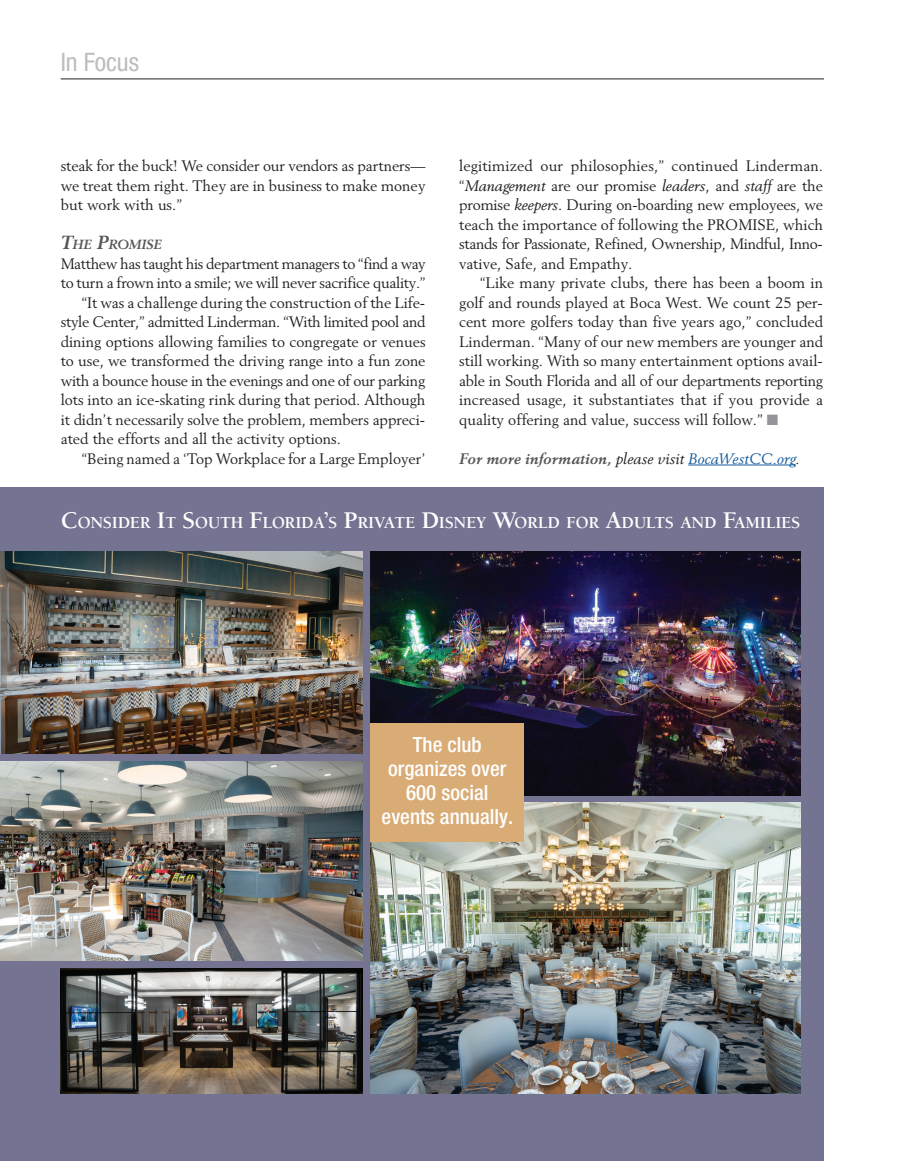
<style>
.page{position:relative;width:905px;height:1161px;background:#fff}
.page>*{position:absolute;margin:0;border:0;box-sizing:border-box;transform-origin:0 0}
.t1{font:condensed 25.5px "Helvetica Neue LT Std";color:#bcbdc0}
.t2{font:21px/24px "Helvetica Neue LT Std Med Cn Regular";color:#fff;text-align:center}
.t3{font:700 17.25px "Berkeley";letter-spacing:-.015em;color:#fff}
.t4{font:15px/19.5px "Berling";color:#231f20;text-align:justify}
.t5{font:15px/19.5px "Berling";letter-spacing:-.02em;color:#231f20}
.t6{font:italic 700 15px "Berling";letter-spacing:.015em;color:#57585a}
.t7{font:italic 700 13.2px "Berling";color:#57585a}
.s1{font-size:18.75px}
.s2{font-style:italic}
.s3{color:#939598}
.s4{font-weight:400;color:#231f20}
.s5{font-weight:400;color:#175d9e}
.s6{font-size:24.6px}
</style>
<div class="page">
<div style="left:0;top:488px;width:824px;height:673px;background:#747392"></div>
<hr style="left:61px;top:79px;width:763px;height:1px;background:#231f20">
<img style="left:370px;top:552px;width:430px;height:243px">
<hr style="left:688px;top:465px;width:107px;height:1px;background:#175d9e">
<img style="left:370px;top:803px;width:430px;height:291px">
<img style="left:61px;top:968px;width:301px;height:126px">
<img style="left:0;top:762px;width:362px;height:199px">
<img style="left:0;top:552px;width:362px;height:202px">
<div style="left:370px;top:723px;width:154px;height:119px;background:#d9ab75"></div>
<p class="t1" style="left:61px;top:47px;width:80px">In Focus</p>
<p class="t4" style="left:61px;top:156px;width:366px">steak for the buck! We consider our vendors as partners— we treat them right. They are in business to make money but work with us.”</p>
<p class="t7" style="left:61px;top:236px;width:102px"><span class="s1">T</span>HE <span class="s1">P</span>ROMISE</p>
<p class="t5" style="left:61px;top:253px;width:366px">Matthew has taught his department managers to “find a way to turn a frown into a smile; we will never sacrifice quality.”</p>
<p class="t4" style="left:61px;top:292px;width:366px;text-indent:21px">“It was a challenge during the construction of the Life&shy;style Center,” admitted Linderman. “With limited pool and dining options allowing families to congregate or venues to use, we transformed the driving range into a fun zone with a bounce house in the evenings and one of our parking lots into an ice-skating rink during that period. Although it didn’t necessarily solve the problem, members appreci&shy;ated the efforts and all the activity options.</p>
<p class="t4" style="left:82px;top:448px;width:345px">“Being named a ‘Top Workplace for a Large Employer’</p>
<p class="t4" style="left:459px;top:156px;width:365px">legitimized our philosophies,” continued Linderman. “<span class="s2">Management</span> are our promise <span class="s2">leaders</span>, and <span class="s2">staff</span> are the promise <span class="s2">keepers</span>. During on-boarding new employees, we teach the importance of following the PROMISE, which stands for Passionate, Refined, Ownership, Mindful, Inno&shy;vative, Safe, and Empathy.</p>
<p class="t4" style="left:459px;top:273px;width:365px;text-indent:21px">“Like many private clubs, there has been a boom in golf and rounds played at Boca West. We count 25 per&shy;cent more golfers today than five years ago,” concluded Linderman. “Many of our new members are younger and still working. With so many entertainment options avail&shy;able in South Florida and all of our departments reporting increased usage, it substantiates that if you provide a quality offering and value, success will follow.” <span class="s3">■</span></p>
<p class="t6" style="left:459px;top:449px;width:342px">For more information, <span class="s4">please visit</span> <span class="s5">BocaWestCC.org</span><span class="s4">.</span></p>
<p class="t3" style="left:61px;top:513px;width:741px"><span class="s6">C</span> ONSIDER <span class="s6">I</span>T <span class="s6">S</span>OUTH <span class="s6">F</span>LORIDA<span class="s6">’</span>S <span class="s6">P</span>RIVATE <span class="s6">D</span>ISNEY <span class="s6">W</span>ORLD FOR <span class="s6">A</span>DULTS AND <span class="s6">F</span>AMILIES</p>
<p class="t2" style="left:381px;top:732px;width:133px">The club organizes over<br>600 social events annually.</p>
</div>
